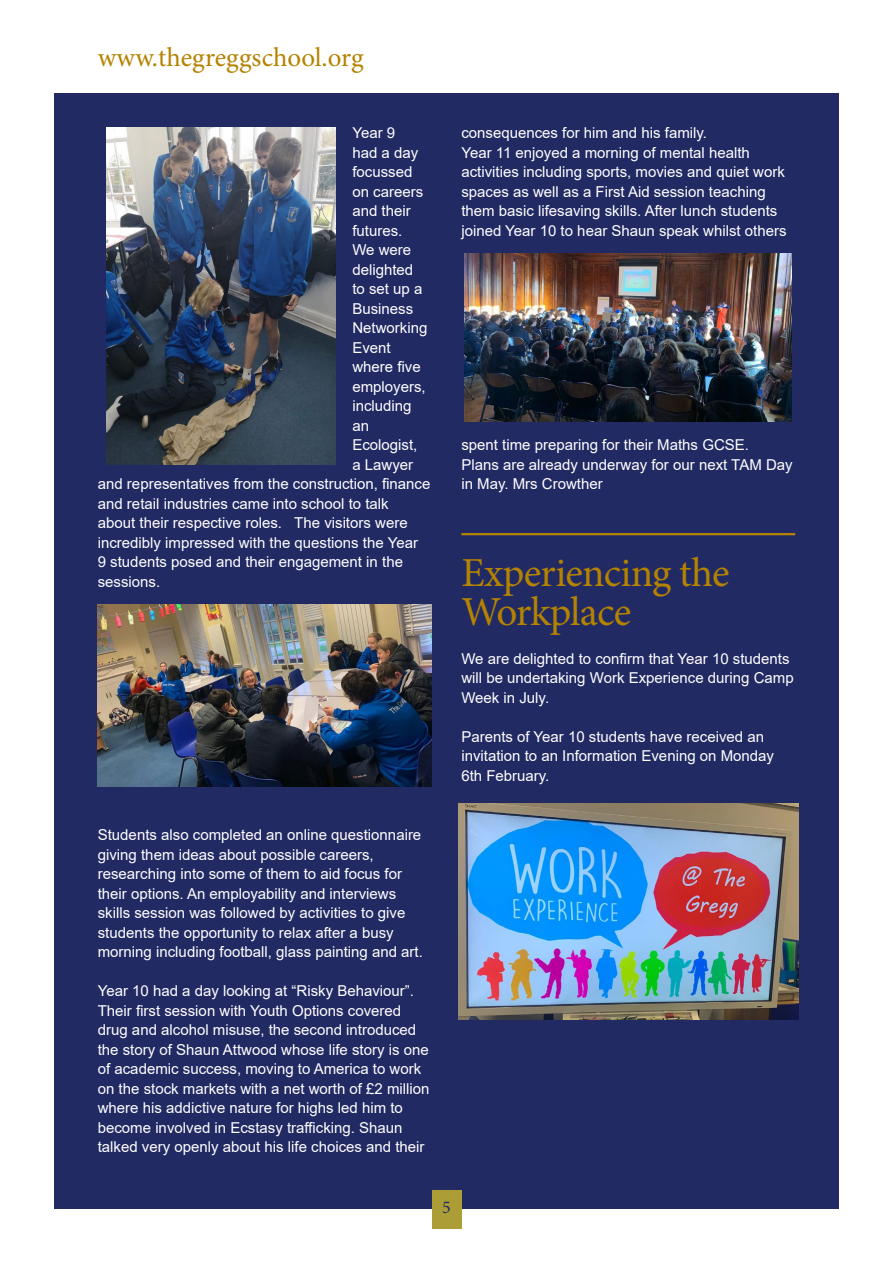
<style>
.page{position:relative;width:893px;height:1263px;background:#fff}
.page>*{position:absolute;margin:0;border:0;box-sizing:border-box;transform-origin:0 0}
.t1{font:41.25px/38.4px "Minion Pro";letter-spacing:-.02em;color:#b48300}
.t2{font:27px "Minion Pro";color:#b48300}
.t3{font:18px "Minion Pro";color:#222a64}
.Paragraph_Style_1{font:15px/19.5px "Arial";color:#fff}
</style>
<div class="page">
<div style="left:54px;top:93px;width:785px;height:1116px;background:#222a64"></div>
<div style="left:432px;top:1190px;width:29px;height:39px;background:#ad9d36"></div>
<hr style="left:461px;top:533px;width:334px;height:2px;background:#b48300">
<img style="left:465px;top:253px;width:327px;height:168px">
<img style="left:98px;top:604px;width:334px;height:182px">
<img style="left:106px;top:128px;width:229px;height:336px">
<img style="left:459px;top:804px;width:339px;height:215px">
<p class="t2" style="left:98px;top:39px;width:267px">www.thegreggschool.org</p>
<p class="Paragraph_Style_1" style="left:352px;top:123px;width:44px">Year 9</p>
<p class="Paragraph_Style_1" style="left:352px;top:143px;width:67px">had a day</p>
<p class="Paragraph_Style_1" style="left:352px;top:162px;width:62px">focussed</p>
<p class="Paragraph_Style_1" style="left:352px;top:182px;width:72px">on careers</p>
<p class="Paragraph_Style_1" style="left:352px;top:201px;width:60px">and their</p>
<p class="Paragraph_Style_1" style="left:352px;top:221px;width:52px">futures.</p>
<p class="Paragraph_Style_1" style="left:352px;top:240px;width:60px">We were</p>
<p class="Paragraph_Style_1" style="left:352px;top:260px;width:62px">delighted</p>
<p class="Paragraph_Style_1" style="left:352px;top:279px;width:72px">to set up a</p>
<p class="Paragraph_Style_1" style="left:352px;top:299px;width:62px">Business</p>
<p class="Paragraph_Style_1" style="left:352px;top:318px;width:77px">Networking</p>
<p class="Paragraph_Style_1" style="left:352px;top:338px;width:40px">Event</p>
<p class="Paragraph_Style_1" style="left:352px;top:357px;width:70px">where five</p>
<p class="Paragraph_Style_1" style="left:352px;top:377px;width:75px">employers,</p>
<p class="Paragraph_Style_1" style="left:352px;top:396px;width:61px">including</p>
<p class="Paragraph_Style_1" style="left:352px;top:416px;width:18px">an</p>
<p class="Paragraph_Style_1" style="left:352px;top:435px;width:67px">Ecologist,</p>
<p class="Paragraph_Style_1" style="left:352px;top:455px;width:62px">a Lawyer</p>
<p class="Paragraph_Style_1" style="left:98px;top:474px;width:334px">and representatives from the construction, finance</p>
<p class="Paragraph_Style_1" style="left:98px;top:494px;width:292px">and retail industries came into school to talk</p>
<p class="Paragraph_Style_1" style="left:98px;top:513px;width:311px">about their respective roles. The visitors were</p>
<p class="Paragraph_Style_1" style="left:98px;top:533px;width:322px">incredibly impressed with the questions the Year</p>
<p class="Paragraph_Style_1" style="left:98px;top:552px;width:307px">9 students posed and their engagement in the</p>
<p class="Paragraph_Style_1" style="left:98px;top:572px;width:64px">sessions.</p>
<p class="Paragraph_Style_1" style="left:98px;top:825px;width:327px">Students also completed an online questionnaire giving them ideas about possible careers, researching into some of them to aid focus for their options. An employability and interviews skills session was followed by activities to give students the opportunity to relax after a busy morning including football, glass painting and art.</p>
<p class="Paragraph_Style_1" style="left:98px;top:981px;width:333px">Year 10 had a day looking at “Risky Behaviour”.<br>Their first session with Youth Options covered drug and alcohol misuse, the second introduced the story of Shaun Attwood whose life story is one of academic success, moving to America to work on the stock markets with a net worth of £2 million where his addictive nature for highs led him to become involved in Ecstasy trafficking. Shaun talked very openly about his life choices and their</p>
<p class="Paragraph_Style_1" style="left:461px;top:123px;width:247px">consequences for him and his family.</p>
<p class="Paragraph_Style_1" style="left:461px;top:143px;width:327px">Year 11 enjoyed a morning of mental health activities including sports, movies and quiet work spaces as well as a First Aid session teaching them basic lifesaving skills. After lunch students joined Year 10 to hear Shaun speak whilst others</p>
<p class="Paragraph_Style_1" style="left:461px;top:435px;width:289px">spent time preparing for their Maths GCSE.</p>
<p class="Paragraph_Style_1" style="left:461px;top:455px;width:333px">Plans are already underway for our next TAM Day in May. Mrs Crowther</p>
<p class="t1" style="left:461px;top:554px;width:270px">Experiencing the<br>Workplace</p>
<p class="Paragraph_Style_1" style="left:461px;top:649px;width:334px">We are delighted to confirm that Year 10 students will be undertaking Work Experience during Camp<br>Week in July.</p>
<p class="Paragraph_Style_1" style="left:461px;top:727px;width:314px">Parents of Year 10 students have received an invitation to an Information Evening on Monday<br>6th February.</p>
<p class="t3" style="left:442px;top:1196px;width:10px">5</p>
</div>
